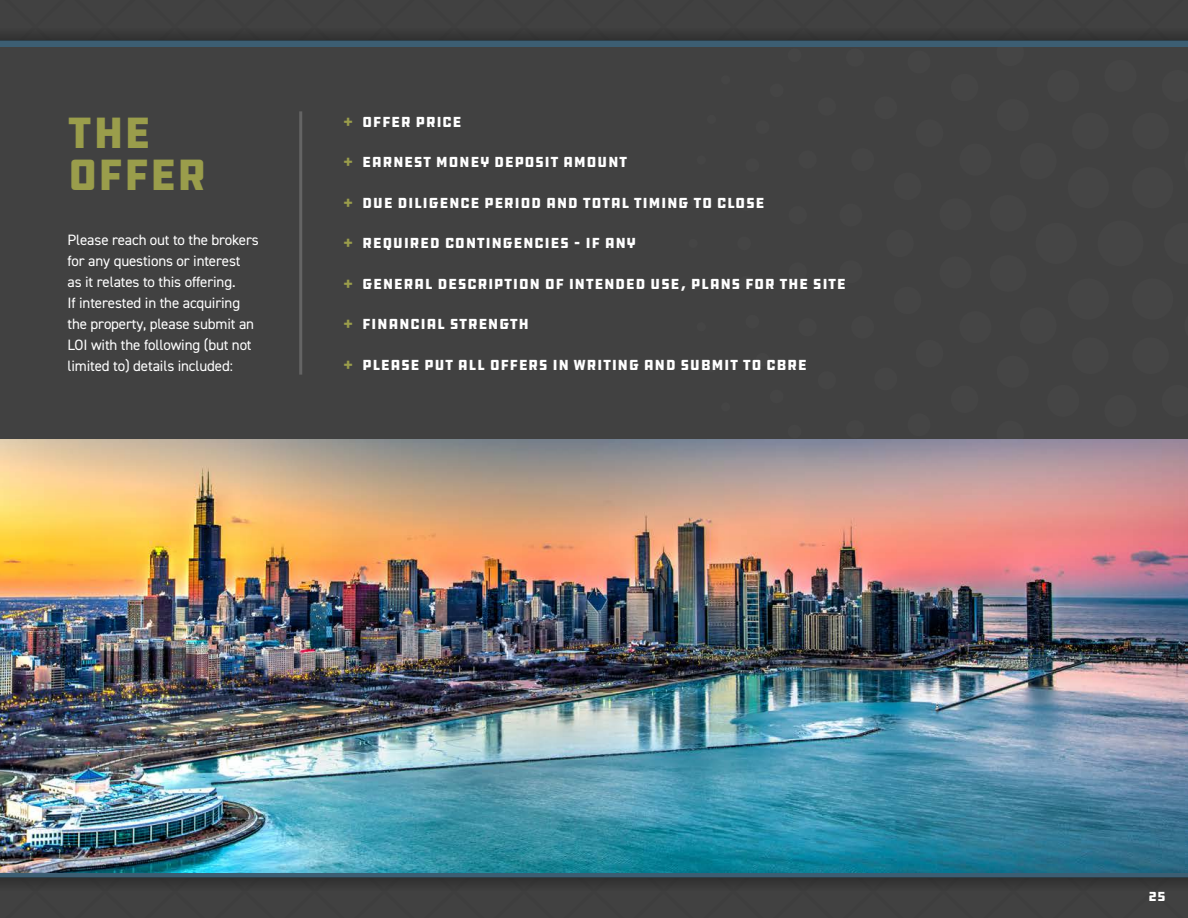
<style>
.page{position:relative;width:1188px;height:918px;background:#fff}
.page>*{position:absolute;margin:0;border:0;box-sizing:border-box;transform-origin:0 0}
.t1{font:45px "DDC Hardware";letter-spacing:-.005em;color:#9a9d4b}
.t2{font:15px "DDC Hardware";letter-spacing:.03em;color:#fff}
.t3{font:15px/21px "DIN2014";letter-spacing:-.01em;color:#fff}
.t4{font:13.5px "DDC Hardware";color:#fff}
.s1{color:#9a9d4b}
</style>
<div class="page">
<div style="left:0;top:0;width:1188px;height:27px;background:#414141"></div>
<div style="left:0;top:891px;width:1188px;height:27px;background:#414141"></div>
<div style="left:0;top:40px;width:1188px;height:7px;background:#3c5e73"></div>
<svg style="left:0;top:872px;width:1188px;height:6px;background:#345f72"></svg>
<div style="left:0;top:27px;width:1188px;height:13px;background:#393939"></div>
<div style="left:0;top:878px;width:1188px;height:13px;background:#373737"></div>
<div style="left:0;top:47px;width:1188px;height:393px;background:#414141"></div>
<div style="left:1098px;top:220px;width:45px;height:46px;background:#454545;border-radius:50%"></div>
<div style="left:689px;top:239px;width:9px;height:9px;background:#454545;border-radius:50%"></div>
<div style="left:690px;top:280px;width:10px;height:10px;background:#454545;border-radius:50%"></div>
<div style="left:690px;top:197px;width:10px;height:9px;background:#454545;border-radius:50%"></div>
<div style="left:739px;top:197px;width:14px;height:14px;background:#454545;border-radius:50%"></div>
<div style="left:737px;top:237px;width:14px;height:13px;background:#454545;border-radius:50%"></div>
<div style="left:739px;top:276px;width:14px;height:14px;background:#454545;border-radius:50%"></div>
<svg style="left:845px;top:439px;width:21px;height:1px"></svg>
<div style="left:788px;top:262px;width:19px;height:19px;background:#454545;border-radius:50%"></div>
<div style="left:788px;top:206px;width:19px;height:19px;background:#454545;border-radius:50%"></div>
<svg style="left:995px;top:439px;width:31px;height:1px"></svg>
<div style="left:886px;top:230px;width:28px;height:27px;background:#454545;border-radius:50%"></div>
<div style="left:1104px;top:60px;width:33px;height:32px;background:#454545;border-radius:50%"></div>
<div style="left:1104px;top:395px;width:33px;height:32px;background:#454545;border-radius:50%"></div>
<div style="left:1036px;top:223px;width:41px;height:41px;background:#454545;border-radius:50%"></div>
<hr style="left:299px;top:111px;width:3px;height:264px;background:#646464">
<img style="left:0;top:440px;width:1188px;height:432px">
<p class="t1" style="left:68px;top:105px;width:85px">THE</p>
<p class="t1" style="left:68px;top:147px;width:141px">OFFER</p>
<p class="t3" style="left:68px;top:229px;width:193px">Please reach out to the brokers for any questions or interest<br>as it relates to this offering.<br>If interested in the acquiring the property, please submit an<br>LOI with the following (but not limited to) details included:</p>
<p class="t2" style="left:343px;top:112px;width:120px"><span class="s1">+</span> OFFER PRICE</p>
<p class="t2" style="left:343px;top:153px;width:286px"><span class="s1">+</span> EARNEST MONEY DEPOSIT AMOUNT</p>
<p class="t2" style="left:343px;top:193px;width:423px"><span class="s1">+</span> DUE DILIGENCE PERIOD AND TOTAL TIMING TO CLOSE</p>
<p class="t2" style="left:343px;top:234px;width:295px"><span class="s1">+</span> REQUIRED CONTINGENCIES – IF ANY</p>
<p class="t2" style="left:343px;top:274px;width:505px"><span class="s1">+</span> GENERAL DESCRIPTION OF INTENDED USE, PLANS FOR THE SITE</p>
<p class="t2" style="left:343px;top:315px;width:188px"><span class="s1">+</span> FINANCIAL STRENGTH</p>
<p class="t2" style="left:343px;top:355px;width:466px"><span class="s1">+</span> PLEASE PUT ALL OFFERS IN WRITING AND SUBMIT TO CBRE</p>
<p class="t4" style="left:1148px;top:888px;width:19px">25</p>
</div>
